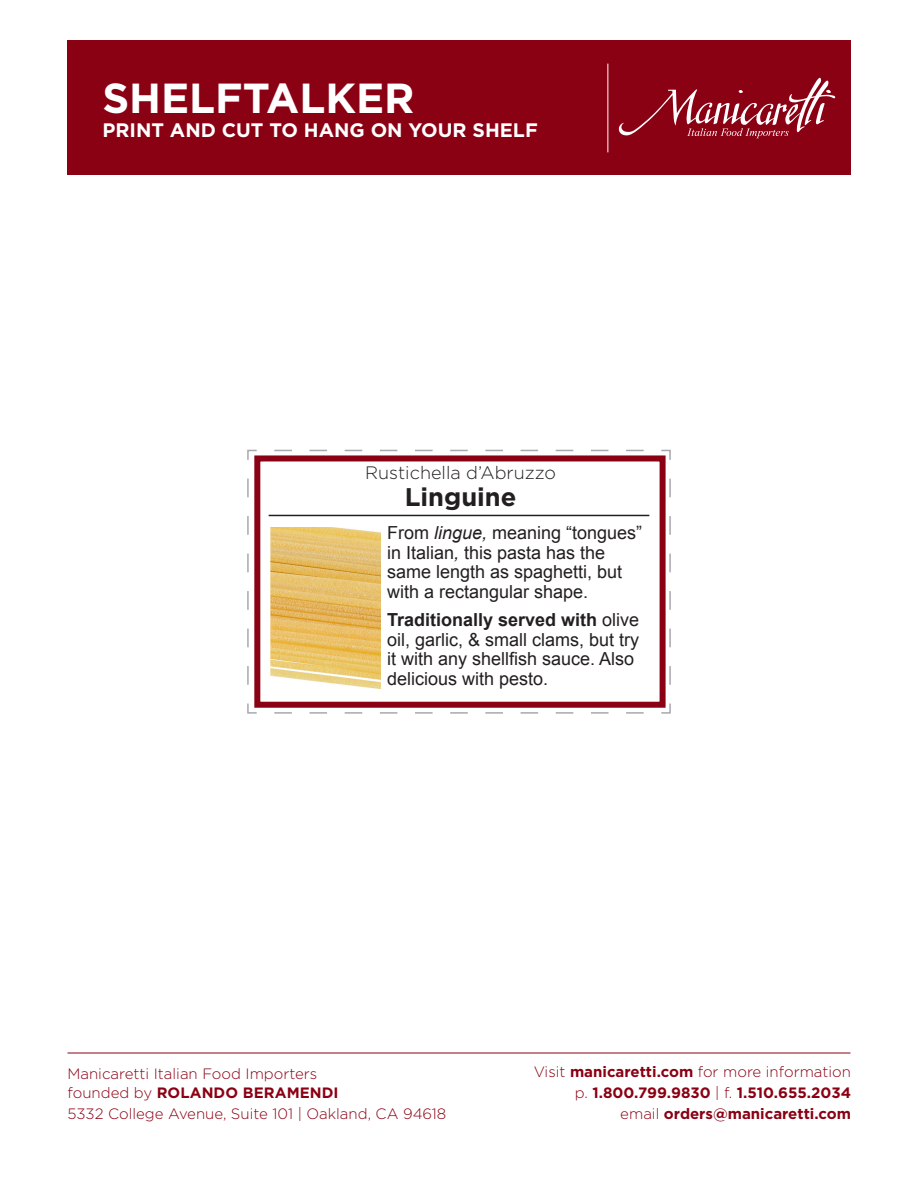
<style>
.page{position:relative;width:918px;height:1188px;background:#fff}
.page>*{position:absolute;margin:0;border:0;box-sizing:border-box;transform-origin:0 0}
.t1{font:700 42px "Gotham HTF";color:#fff}
.t2{font:700 25.5px "Gotham HTF";color:#231f20}
.t3{font:700 19.5px "Gotham HTF";color:#fff}
.t4{font:18px/19.5px "Arial";color:#231f20}
.t5{font:300 18px "Gotham HTF";color:#231f20}
.t6{font:300 15px/19.5px "Gotham HTF";color:#8b0114}
.t7{font:700 15px/21px "Gotham HTF";color:#8b0114;text-align:right}
.s1{font-style:italic}
.s2{font-weight:700}
.s3{font-weight:300}
</style>
<div class="page">
<hr style="left:68px;top:1053px;width:782px;height:1px;background:#8b0114">
<div style="left:68px;top:40px;width:783px;height:136px;background:#8b0114"></div>
<hr style="left:608px;top:64px;width:1px;height:88px;background:#fff">
<svg style="left:619px;top:78px;width:216px;height:60px"></svg>
<svg style="left:247px;top:449px;width:424px;height:265px"></svg>
<hr style="left:269px;top:515px;width:380px;height:1px;background:#231f20">
<img style="left:271px;top:528px;width:109px;height:161px">
<p class="t1" style="left:102px;top:74px;width:314px">SHELFTALKER</p>
<p class="t3" style="left:102px;top:119px;width:437px">PRINT AND CUT TO HANG ON YOUR SHELF</p>
<p class="t5" style="left:365px;top:463px;width:192px">Rustichella d’Abruzzo</p>
<p class="t2" style="left:405px;top:483px;width:113px">Linguine</p>
<p class="t4" style="left:387px;top:523px;width:257px">From <span class="s1">lingue,</span> meaning “tongues” in Italian<span class="s1">,</span> this pasta has the same length as spaghetti, but with a rectangular shape.</p>
<p class="t4" style="left:387px;top:610px;width:254px;text-align:justify"><span class="s2">Traditionally served with</span> olive oil, garlic, &amp; small clams, but try it with any shellfish sauce. Also</p>
<p class="t4" style="left:387px;top:669px;width:163px">delicious with pesto.</p>
<p class="t6" style="left:68px;top:1064px;width:273px">Manicaretti Italian Food Importers founded by <span class="s2">ROLANDO BERAMENDI</span></p>
<p class="t6" style="left:68px;top:1104px;width:380px">5332 College Avenue, Suite 101 | Oakland, CA 94618</p>
<p class="t7" style="left:534px;top:1061px;width:319px"><span class="s3">Visit</span> manicaretti.com <span class="s3">for more information p.</span> 1.800.799.9830 <span class="s3">| f.</span> 1.510.655.2034 <span class="s3">email</span> orders@manicaretti.com</p>
</div>
